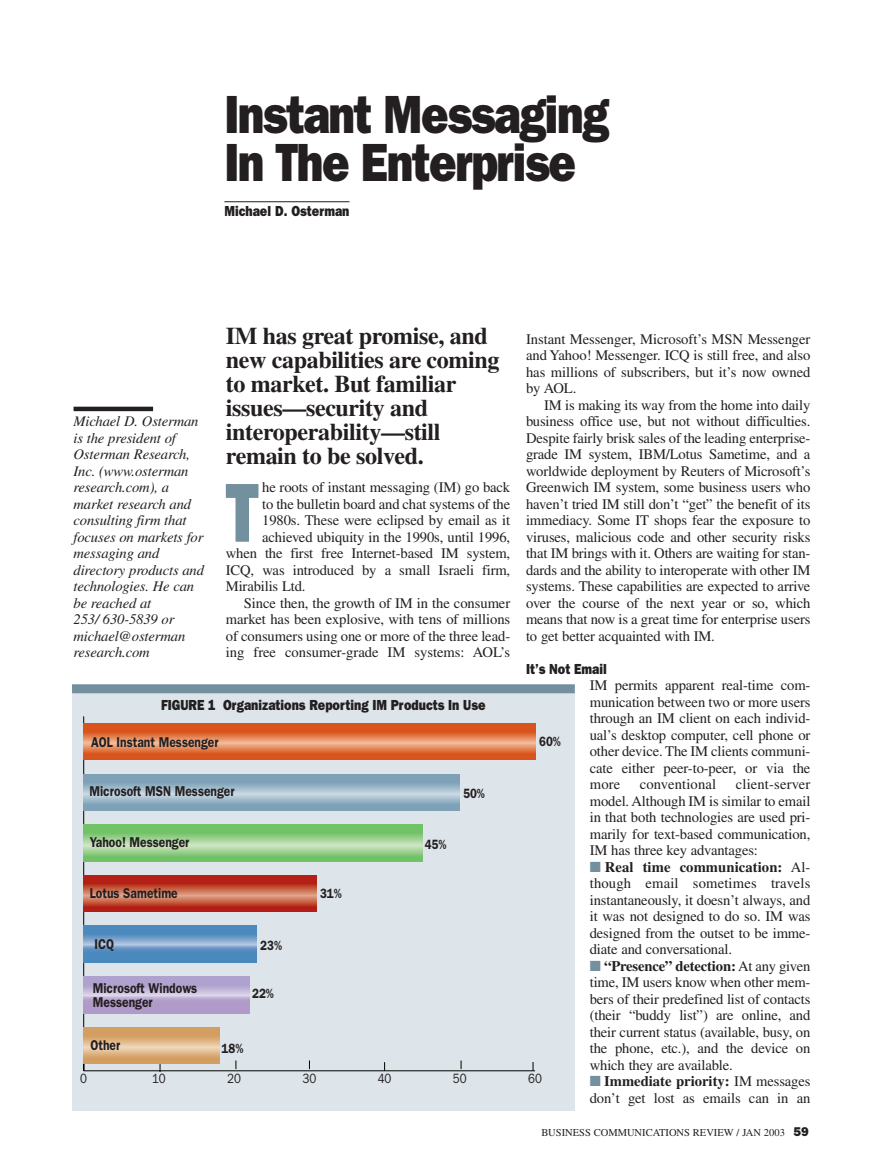
<style>
.page{position:relative;width:878px;height:1175px;background:#fff}
.page>*{position:absolute;margin:0;border:0;box-sizing:border-box;transform-origin:0 0}
.t1{font:800 84px "Franklin Gothic";color:#73909f;scale:.8 1}
.t2{font:800 54px/48px "Franklin Gothic";letter-spacing:-.03em;color:#231f20;scale:.85 1}
.t3{font:700 24px/24px "Times";letter-spacing:-.015em;color:#231f20}
.t4{font:14.7px/16.5px "Times";letter-spacing:-.01em;color:#231f20;text-align:justify}
.t5{font:italic 14.7px/16.5px "Times";letter-spacing:-.01em;color:#231f20}
.t6{font:800 14.7px "Franklin Gothic";color:#231f20;scale:.85 1}
.t7{font:14.7px "Times";letter-spacing:.01em;color:#231f20}
.t8{font:600 14.25px/13.5px "Franklin Gothic";color:#231f20;scale:.85 1}
.t9{font:600 13.5px "Franklin Gothic";color:#231f20;scale:.85 1}
.t10{font:13.5px "Franklin Gothic";color:#231f20;scale:.85 1}
.t11{font:10.5px "Times";color:#231f20}
.s1{color:#73909f}
.s2{font-weight:700}
.s3{font-family:"Franklin Gothic";font-weight:800;font-size:12.75px}
</style>
<div class="page">
<div style="left:72px;top:690px;width:502px;height:420px;background:#dde5ea"></div>
<div style="left:74px;top:406px;width:79px;height:5px;background:#231f20"></div>
<hr style="left:224px;top:201px;width:125px;height:1px;background:#231f20">
<hr style="left:84px;top:1070px;width:451px;height:1px;background:#000">
<hr style="left:83px;top:716px;width:1px;height:354px;background:#000">
<svg style="left:84px;top:723px;width:451px;height:37px;background:#e07241"></svg>
<svg style="left:84px;top:774px;width:376px;height:36px;background:#95b2c4"></svg>
<svg style="left:84px;top:824px;width:338px;height:37px;background:#90cc85"></svg>
<svg style="left:84px;top:875px;width:233px;height:36px;background:#c24c39"></svg>
<svg style="left:84px;top:926px;width:173px;height:36px;background:#6296c5"></svg>
<svg style="left:84px;top:976px;width:165px;height:37px;background:#b8a8d1"></svg>
<svg style="left:84px;top:1027px;width:135px;height:36px;background:#dbae7b"></svg>
<div style="left:72px;top:684px;width:502px;height:9px;background:#73909f"></div>
<h2 class="t2" style="left:224px;top:95px;width:454px">Instant Messaging<br>In The Enterprise</h2>
<p class="t6" style="left:224px;top:205px;width:149px">Michael D. Osterman</p>
<h3 class="t3" style="left:226px;top:326px;width:275px">IM has great promise, and new capabilities are coming to market. But familiar issues—security and interoperability—still remain to be solved.</h3>
<h1 class="t1" style="left:225px;top:484px;width:44px">T</h1>
<p class="t4" style="left:262px;top:480px;width:249px">he roots of instant messaging (IM) go back</p>
<p class="t4" style="left:526px;top:332px;width:286px">Instant Messenger, Microsoft’s MSN Messenger and Yahoo! Messenger. ICQ is still free, and also has millions of subscribers, but it’s now owned by AOL.</p>
<p class="t4" style="left:526px;top:398px;width:286px;text-indent:18px">IM is making its way from the home into daily business office use, but not without difficulties.<br>Despite fairly brisk sales of the leading enterprise&shy;grade IM system, IBM/Lotus Sametime, and a worldwide deployment by Reuters of Microsoft’s Greenwich IM system, some business users who haven’t tried IM still don’t “get” the benefit of its immediacy. Some IT shops fear the exposure to viruses, malicious code and other security risks that IM brings with it. Others are waiting for stan&shy;dards and the ability to interoperate with other IM systems. These capabilities are expected to arrive over the course of the next year or so, which means that now is a great time for enterprise users to get better acquainted with IM.</p>
<p class="t6" style="left:526px;top:663px;width:97px">It’s Not Email</p>
<p class="t4" style="left:589px;top:678px;width:222px">IM permits apparent real-time com&shy;munication between two or more users through an IM client on each individ&shy;ual’s desktop computer, cell phone or other device. The IM clients communi&shy;cate either peer-to-peer, or via the more</p>
<p class="t5" style="left:74px;top:414px;width:132px">Michael D. Osterman is the president of<br>Osterman Research,<br>Inc. (www.osterman research.com), a market research and consulting firm that focuses on markets for messaging and directory products and technologies. He can be reached at<br>253/ 630-5839 or michael@osterman research.com</p>
<p class="t4" style="left:262px;top:497px;width:249px">to the bulletin board and chat systems of the</p>
<p class="t4" style="left:262px;top:513px;width:249px">1980s. These were eclipsed by email as it</p>
<p class="t4" style="left:262px;top:530px;width:249px">achieved ubiquity in the 1990s, until 1996,</p>
<p class="t4" style="left:226px;top:546px;width:286px">when the first free Internet-based IM system,</p>
<p class="t4" style="left:226px;top:563px;width:286px">ICQ, was introduced by a small Israeli firm,</p>
<p class="t4" style="left:226px;top:579px;width:81px">Mirabilis Ltd.</p>
<p class="t4" style="left:244px;top:596px;width:268px">Since then, the growth of IM in the consumer</p>
<p class="t4" style="left:226px;top:612px;width:286px">market has been explosive, with tens of millions</p>
<p class="t4" style="left:226px;top:629px;width:286px">of consumers using one or more of the three lead-</p>
<p class="t4" style="left:226px;top:645px;width:286px">ing free consumer-grade IM systems: AOL’s</p>
<p class="t6" style="left:161px;top:700px;width:383px">FIGURE 1 Organizations Reporting IM Products In Use</p>
<p class="t9" style="left:539px;top:736px;width:27px">60%</p>
<p class="t8" style="left:91px;top:736px;width:151px">AOL Instant Messenger</p>
<p class="t8" style="left:89px;top:786px;width:172px">Microsoft MSN Messenger</p>
<p class="t8" style="left:90px;top:836px;width:119px">Yahoo! Messenger</p>
<p class="t8" style="left:90px;top:887px;width:105px">Lotus Sametime</p>
<p class="t4" style="left:589px;top:777px;width:222px;text-indent:146px">client-server model. Although IM is similar to email in that both technologies are used pri&shy;marily for text-based communication, IM has three key advantages:</p>
<p class="t4" style="left:589px;top:860px;width:222px"><span class="s1">■</span> <span class="s2">Real time communication:</span> Al&shy;though email sometimes travels instantaneously, it doesn’t always, and it was not designed to do so. IM was designed from the outset to be imme&shy;diate and conversational.</p>
<p class="t4" style="left:589px;top:959px;width:222px"><span class="s1">■</span> <span class="s2">“Presence” detection:</span> At any given time, IM users know when other mem&shy;bers of their predefined list of contacts (their “buddy list”) are online, and their current status (available, busy, on the phone, etc.), and the device on which they are available.</p>
<p class="t4" style="left:589px;top:1074px;width:222px"><span class="s1">■</span> <span class="s2">Immediate priority:</span> IM messages don’t get lost as emails can in an</p>
<p class="t7" style="left:640px;top:779px;width:78px">conventional</p>
<p class="t9" style="left:463px;top:788px;width:27px">50%</p>
<p class="t9" style="left:424px;top:840px;width:27px">45%</p>
<p class="t9" style="left:320px;top:889px;width:27px">31%</p>
<p class="t8" style="left:94px;top:938px;width:25px">ICQ</p>
<p class="t9" style="left:260px;top:941px;width:27px">23%</p>
<p class="t8" style="left:93px;top:982px;width:124px">Microsoft Windows<br>Messenger</p>
<p class="t9" style="left:252px;top:988px;width:27px">22%</p>
<p class="t8" style="left:90px;top:1039px;width:37px">Other</p>
<p class="t9" style="left:221px;top:1043px;width:27px">18%</p>
<p class="t10" style="left:80px;top:1074px;width:10px">0</p>
<p class="t10" style="left:152px;top:1074px;width:18px">10</p>
<p class="t10" style="left:227px;top:1074px;width:18px">20</p>
<p class="t10" style="left:302px;top:1074px;width:18px">30</p>
<p class="t10" style="left:377px;top:1074px;width:18px">40</p>
<p class="t10" style="left:453px;top:1074px;width:18px">50</p>
<p class="t10" style="left:528px;top:1074px;width:18px">60</p>
<p class="t11" style="left:541px;top:1128px;width:269px">BUSINESS COMMUNICATIONS REVIEW / JAN 2003 <span class="s3">59</span></p>
</div>
